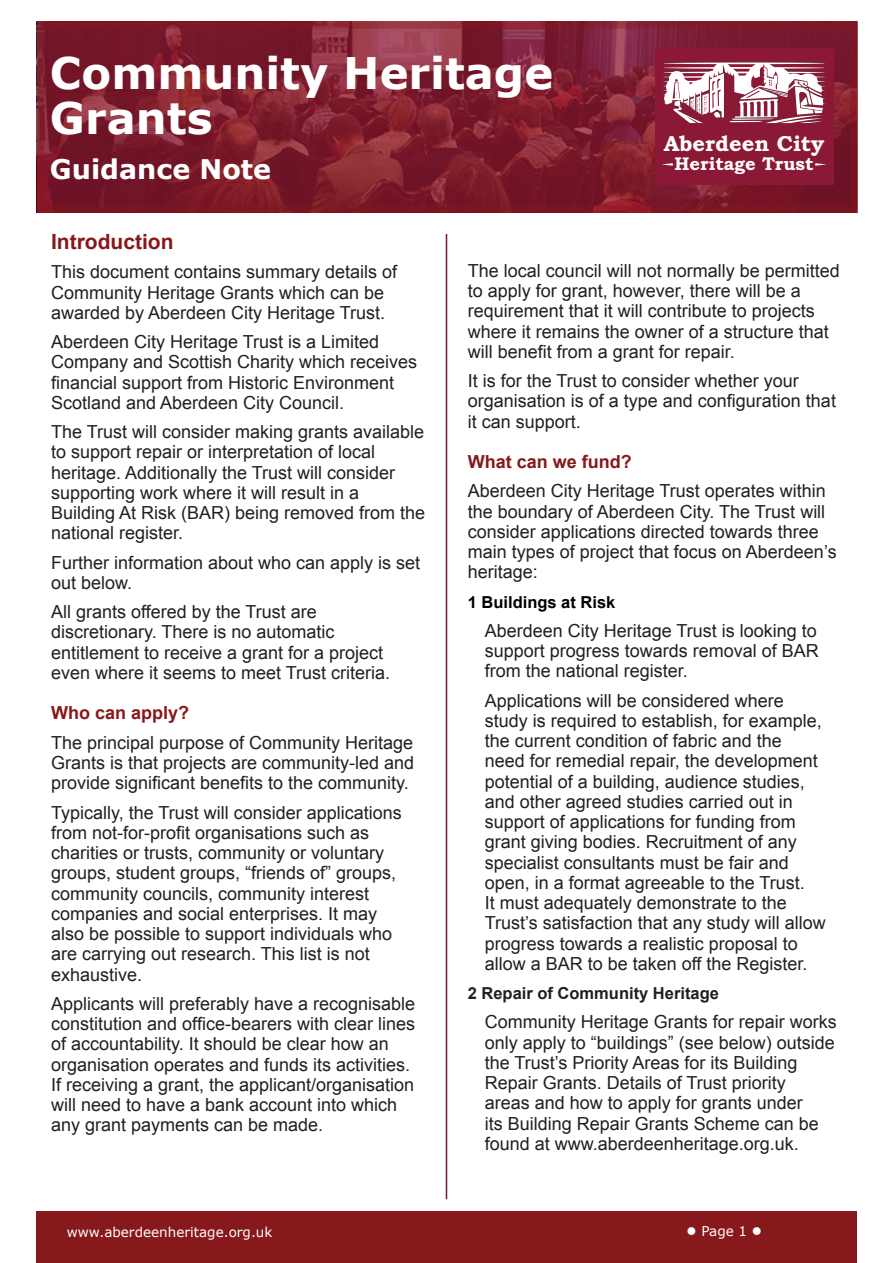
<style>
.page{position:relative;width:893px;height:1263px;background:#fff}
.page>*{position:absolute;margin:0;border:0;box-sizing:border-box;transform-origin:0 0}
.t1{font:700 43.5px/45px "Verdana";color:#fff}
.t2{font:700 27px "Verdana";color:#fff}
.t3{font:700 21.9px "Bookman Old Style";color:#fff}
.t4{font:700 21px "Arial";color:#87181b}
.t5{font:700 18.45px "Bookman Old Style";color:#fff}
.t6{font:18px/20.2px "Arial";color:#231f20}
.t7{font:700 18px "Arial";color:#87181b}
.t8{font:700 16.5px "Arial";color:#231f20}
.t9{font:700 16.5px "Arial";color:#000}
.t10{font:13.5px "Verdana";color:#fff}
</style>
<div class="page">
<hr style="left:446px;top:234px;width:1px;height:965px;background:#711735">
<div style="left:36px;top:1212px;width:821px;height:51px;background:#87181b"></div>
<svg style="left:46px;top:30px;width:803px;height:174px;background:#7e1f30"></svg>
<div style="left:37px;top:21px;width:821px;height:192px;border:8px solid #87181b"></div>
<div style="left:655px;top:49px;width:178px;height:136px;background:#8b1936"></div>
<svg style="left:663px;top:62px;width:162px;height:62px"></svg>
<svg style="left:662px;top:163px;width:163px;height:3px"></svg>
<h1 class="t1" style="left:50px;top:49px;width:505px">Community Heritage<br>Grants</h1>
<h2 class="t2" style="left:50px;top:150px;width:223px">Guidance Note</h2>
<p class="t3" style="left:664px;top:127px;width:162px">Aberdeen City</p>
<p class="t5" style="left:674px;top:151px;width:141px">Heritage Trust</p>
<p class="t4" style="left:51px;top:228px;width:124px">Introduction</p>
<p class="t6" style="left:51px;top:262px;width:348px">This document contains summary details of<br>Community Heritage Grants which can be awarded by Aberdeen City Heritage Trust.</p>
<p class="t6" style="left:51px;top:332px;width:368px">Aberdeen City Heritage Trust is a Limited Company and Scottish Charity which receives financial support from Historic Environment Scotland and Aberdeen City Council.</p>
<p class="t6" style="left:51px;top:422px;width:376px">The Trust will consider making grants available to support repair or interpretation of local heritage. Additionally the Trust will consider supporting work where it will result in a Building At Risk (BAR) being removed from the national register.</p>
<p class="t6" style="left:51px;top:552px;width:371px">Further information about who can apply is set out below.</p>
<p class="t6" style="left:51px;top:602px;width:341px">All grants offered by the Trust are discretionary. There is no automatic entitlement to receive a grant for a project even where it seems to meet Trust criteria.</p>
<p class="t7" style="left:51px;top:701px;width:140px">Who can apply?</p>
<p class="t6" style="left:51px;top:732px;width:365px;text-align:justify">The principal purpose of Community Heritage Grants is that projects are community-led and provide significant benefits to the community.</p>
<p class="t6" style="left:51px;top:802px;width:352px">Typically, the Trust will consider applications from not-for-profit organisations such as charities or trusts, community or voluntary groups, student groups, “friends of” groups, community councils, community interest companies and social enterprises. It may also be possible to support individuals who are carrying out research. This list is not exhaustive.</p>
<p class="t6" style="left:51px;top:993px;width:366px">Applicants will preferably have a recognisable constitution and office-bearers with clear lines of accountability. It should be clear how an organisation operates and funds its activities.<br>If receiving a grant, the applicant/organisation will need to have a bank account into which any grant payments can be made.</p>
<p class="t6" style="left:468px;top:260px;width:374px">The local council will not normally be permitted to apply for grant, however, there will be a requirement that it will contribute to projects where it remains the owner of a structure that will benefit from a grant for repair.</p>
<p class="t6" style="left:468px;top:371px;width:370px">It is for the Trust to consider whether your organisation is of a type and configuration that it can support.</p>
<p class="t7" style="left:468px;top:450px;width:166px">What can we fund?</p>
<p class="t6" style="left:468px;top:481px;width:370px">Aberdeen City Heritage Trust operates within the boundary of Aberdeen City. The Trust will consider applications directed towards three main types of project that focus on Aberdeen’s heritage:</p>
<p class="t9" style="left:468px;top:591px;width:149px">1 Buildings at Risk</p>
<p class="t6" style="left:485px;top:620px;width:336px;text-align:justify">Aberdeen City Heritage Trust is looking to support progress towards removal of BAR from the national register.</p>
<p class="t6" style="left:485px;top:690px;width:343px">Applications will be considered where study is required to establish, for example, the current condition of fabric and the need for remedial repair, the development potential of a building, audience studies, and other agreed studies carried out in support of applications for funding from grant giving bodies. Recruitment of any specialist consultants must be fair and open, in a format agreeable to the Trust.<br>It must adequately demonstrate to the Trust’s satisfaction that any study will allow progress towards a realistic proposal to allow a BAR to be taken off the Register.</p>
<p class="t8" style="left:468px;top:982px;width:253px">2 Repair of Community Heritage</p>
<p class="t6" style="left:485px;top:1012px;width:354px">Community Heritage Grants for repair works only apply to “buildings” (see below) outside the Trust’s Priority Areas for its Building Repair Grants. Details of Trust priority<br>areas and how to apply for grants under<br>its Building Repair Grants Scheme can be found at www.aberdeenheritage.org.uk.</p>
<p class="t10" style="left:67px;top:1223px;width:207px">www.aberdeenheritage.org.uk</p>
<p class="t10" style="left:687px;top:1222px;width:77px">● Page 1 ●</p>
</div>
